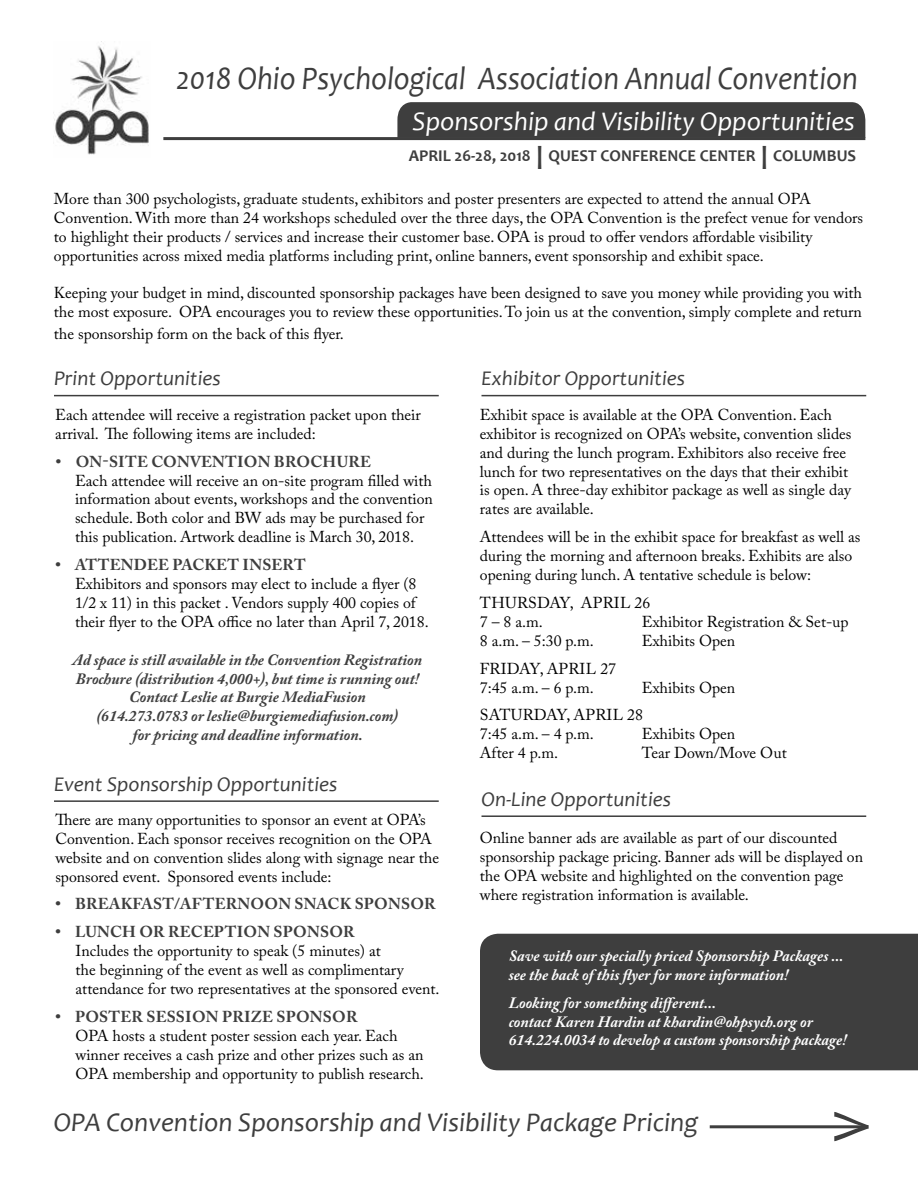
<style>
.page{position:relative;width:918px;height:1188px;background:#fff}
.page>*{position:absolute;margin:0;border:0;box-sizing:border-box;transform-origin:0 0}
.t1{font:54px "Candara";color:#3e3e3e}
.t2{font:italic 33px "Candara";color:#3e3e3e;scale:.91 1}
.t3{font:italic 27px "Candara";color:#3e3e3e}
.t4{font:italic 27px "Candara";color:#fff}
.t5{font:italic 21px "Candara";color:#3e3e3e}
.t6{font:700 16.5px "Candara";color:#3e3e3e}
.t7{font:15.75px/18.9px "Adobe Caslon Pro";color:#000}
.t8{font:italic 700 15.75px/18.9px "Adobe Caslon Pro";color:#3e3e3e;text-align:center}
.t9{font:italic 700 15.75px/18.9px "Adobe Caslon Pro";color:#fff}
.t10{font:700 15.75px "Adobe Caslon Pro";letter-spacing:.015em;color:#3e3e3e}
.s1{font-weight:400;font-size:36px}
</style>
<div class="page">
<div style="left:480px;top:934px;width:438px;height:136px;background:#3e3e3e"></div>
<img style="left:54px;top:46px;width:95px;height:109px">
<hr style="left:163px;top:137px;width:702px;height:3px;background:#3e3e3e">
<div style="left:397px;top:102px;width:468px;height:35px;background:#3e3e3e"></div>
<hr style="left:54px;top:395px;width:385px;height:1px;background:#3e3e3e">
<hr style="left:710px;top:1125px;width:155px;height:3px;background:#3e3e3e">
<hr style="left:54px;top:800px;width:385px;height:2px;background:#3e3e3e">
<hr style="left:482px;top:395px;width:384px;height:1px;background:#3e3e3e">
<hr style="left:482px;top:815px;width:384px;height:2px;background:#3e3e3e">
<h2 class="t2" style="left:177px;top:58px;width:750px">2018 Ohio Psychological Association Annual Convention</h2>
<h3 class="t4" style="left:413px;top:104px;width:444px">Sponsorship and Visibility Opportunities</h3>
<p class="t6" style="left:409px;top:146px;width:449px">APRIL 26-28, 2018 <span class="s1">I</span> QUEST CONFERENCE CENTER <span class="s1">I</span> COLUMBUS</p>
<p class="t7" style="left:54px;top:189px;width:811px">More than 300 psychologists, graduate students, exhibitors and poster presenters are expected to attend the annual OPA Convention. With more than 24 workshops scheduled over the three days, the OPA Convention is the prefect venue for vendors to highlight their products / services and increase their customer base. OPA is proud to offer vendors affordable visibility opportunities across mixed media platforms including print, online banners, event sponsorship and exhibit space.</p>
<p class="t7" style="left:54px;top:284px;width:810px">Keeping your budget in mind, discounted sponsorship packages have been designed to save you money while providing you with the most exposure. OPA encourages you to review these opportunities. To join us at the convention, simply complete and return</p>
<p class="t7" style="left:54px;top:324px;width:292px">the sponsorship form on the back of this flyer.</p>
<h3 class="t5" style="left:54px;top:365px;width:168px">Print Opportunities</h3>
<p class="t7" style="left:55px;top:405px;width:367px">Each attendee will receive a registration packet upon their arrival. The following items are included:</p>
<p class="t10" style="left:56px;top:452px;width:317px">• ON-SITE CONVENTION BROCHURE</p>
<p class="t7" style="left:75px;top:471px;width:359px">Each attendee will receive an on-site program filled with information about events, workshops and the convention schedule. Both color and BW ads may be purchased for this publication. Artwork deadline is March 30, 2018.</p>
<p class="t10" style="left:55px;top:555px;width:252px">• ATTENDEE PACKET INS ERT</p>
<p class="t7" style="left:75px;top:574px;width:355px">Exhibitors and sponsors may elect to include a flyer (8<br>1/2 x 11) in this packet . Vendors supply 400 copies of their flyer to the OPA office no later than April 7, 2018.</p>
<p class="t8" style="left:73px;top:650px;width:351px">Ad space is still available in the Convention Registration Brochure (distribution 4,000+), but time is running out!<br>Contact Leslie at Burgie MediaFusion<br>(614.273.0783 or leslie@burgiemediafusion.com)<br>for pricing and deadline information.</p>
<h3 class="t5" style="left:54px;top:771px;width:285px">Event Sponsorship Opportunities</h3>
<p class="t7" style="left:55px;top:810px;width:385px">There are many opportunities to sponsor an event at OPA’s Convention. Each sponsor receives recognition on the OPA website and on convention slides along with signage near the sponsored event. Sponsored events include:</p>
<p class="t10" style="left:55px;top:895px;width:382px">• BREAKFAST/AFTERNOON SNACK SPONSO R</p>
<p class="t10" style="left:55px;top:923px;width:159px">• LUNCH O R RECEPTI</p>
<p class="t10" style="left:244px;top:923px;width:113px">ON SPONSOR</p>
<p class="t7" style="left:76px;top:941px;width:365px">Includes the opportunity to speak (5 minutes) at<br>the beginning of the event as well as complimentary attendance for two representatives at the sponsored event.</p>
<p class="t10" style="left:55px;top:1007px;width:32px">• POS</p>
<p class="t10" style="left:109px;top:1007px;width:251px">TER SESSION PRIZE SPONSOR</p>
<p class="t7" style="left:76px;top:1026px;width:350px">OPA hosts a student poster session each year. Each winner receives a cash prize and other prizes such as an<br>OPA membership and opportunity to publish research.</p>
<h3 class="t5" style="left:482px;top:365px;width:205px">Exhibitor Opportunities</h3>
<p class="t7" style="left:480px;top:405px;width:373px">Exhibit space is available at the OPA Convention. Each exhibitor is recognized on OPA’s website, convention slides and during the lunch program. Exhibitors also receive free lunch for two representatives on the days that their exhibit is open. A three-day exhibitor package as well as single day rates are available.</p>
<p class="t7" style="left:480px;top:527px;width:382px">Attendees will be in the exhibit space for breakfast as well as during the morning and afternoon breaks. Exhibits are also opening during lunch. A tentative schedule is below:</p>
<p class="t7" style="left:480px;top:593px;width:172px">THURSDAY, Apri l 26<br>7 – 8 a.m.</p>
<p class="t7" style="left:642px;top:612px;width:208px">Exhibitor Registration &amp; Set-up</p>
<p class="t7" style="left:480px;top:631px;width:116px">8 a.m. – 5:30 p.m.</p>
<p class="t7" style="left:642px;top:631px;width:95px">Exhibits Open</p>
<p class="t7" style="left:480px;top:659px;width:138px">fRIDAY, Apri l 27<br>7:45 a.m. – 6 p.m.</p>
<p class="t7" style="left:480px;top:673px;width:257px;line-height:27.9px;text-indent:162px">Exhibits Open<br>SATURDAY, Apri l 28</p>
<p class="t7" style="left:480px;top:724px;width:116px">7:45 a.m. – 4 p.m.</p>
<p class="t7" style="left:642px;top:724px;width:95px">Exhibits Open</p>
<p class="t7" style="left:480px;top:743px;width:80px">After 4 p.m.</p>
<p class="t7" style="left:642px;top:743px;width:146px">Tear Down/Move Out</p>
<h3 class="t5" style="left:482px;top:786px;width:191px">On-Line Opportunities</h3>
<p class="t7" style="left:480px;top:828px;width:385px">Online banner ads are available as part of our discounted sponsorship package pricing. Banner ads will be displayed on the OPA website and highlighted on the convention page where registration information is available.</p>
<p class="t9" style="left:509px;top:946px;width:336px">Save with our specially priced Sponsorship Packages ... see the back of this flyer for more information!</p>
<p class="t9" style="left:509px;top:993px;width:339px">Looking for something different...<br>contact Karen Hardin at khardin@ohpsych.org or<br>614.224.0034 to develop a custom sponsorship package!</p>
<h3 class="t3" style="left:54px;top:1106px;width:646px">OPA Convention Sponsorship and Visibility Package Pricing</h3>
<h1 class="t1" style="left:817px;top:1141px;width:31px;rotate:-90deg">V</h1>
</div>
